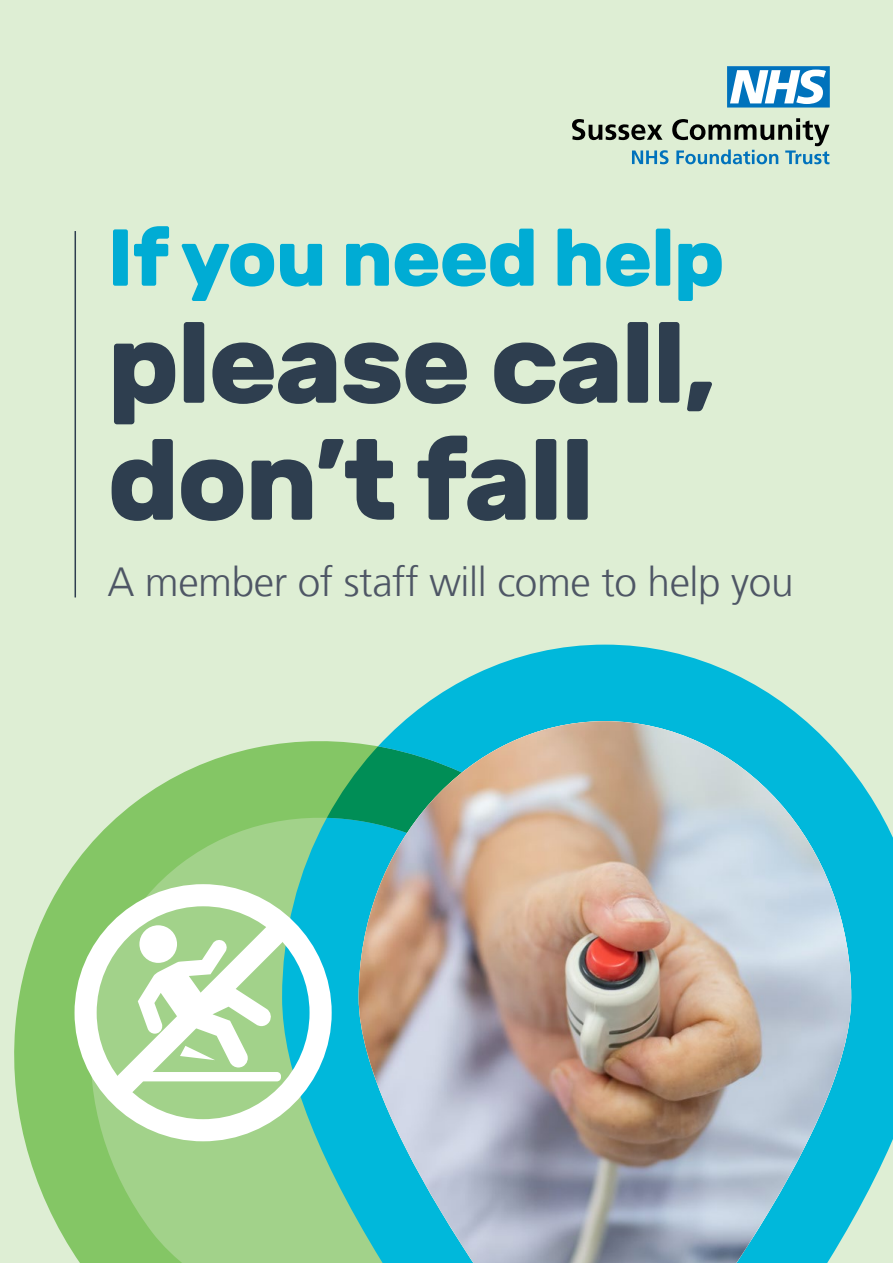
<style>
.page{position:relative;width:893px;height:1263px;background:#deeed4}
.page>*{position:absolute;margin:0;border:0;box-sizing:border-box;transform-origin:0 0}
.t1{font:700 113.7px/117px "Rubik";letter-spacing:-.02em;color:#2e3e4f}
.t2{font:700 80.4px "Rubik";letter-spacing:-.015em;color:#00acd4}
.t3{font:300 40.65px "Frutiger LT";letter-spacing:-.01em;color:#4e5665}
</style>
<div class="page">
<svg style="left:14px;top:743px;width:268px;height:520px"></svg>
<svg style="left:282px;top:645px;width:611px;height:618px"></svg>
<svg style="left:327px;top:746px;width:32px;height:517px;background:#24babc"></svg>
<img style="left:359px;top:721px;width:492px;height:542px">
<svg style="left:572px;top:118px;width:257px;height:46px"></svg>
<svg style="left:727px;top:66px;width:103px;height:42px;background:#77b3da"></svg>
<hr style="left:75px;top:231px;width:1px;height:366px;background:#2e3e4f">
<svg style="left:75px;top:884px;width:257px;height:257px;background:#a7dec5"></svg>
<svg style="left:109px;top:922px;width:178px;height:178px;background:#c9e5be"></svg>
<h2 class="t2" style="left:107px;top:211px;width:619px">If you need help</h2>
<h1 class="t1" style="left:107px;top:305px;width:610px">please call, don’t fall</h1>
<p class="t3" style="left:107px;top:559px;width:688px">A member of staff will come to help you</p>
</div>
